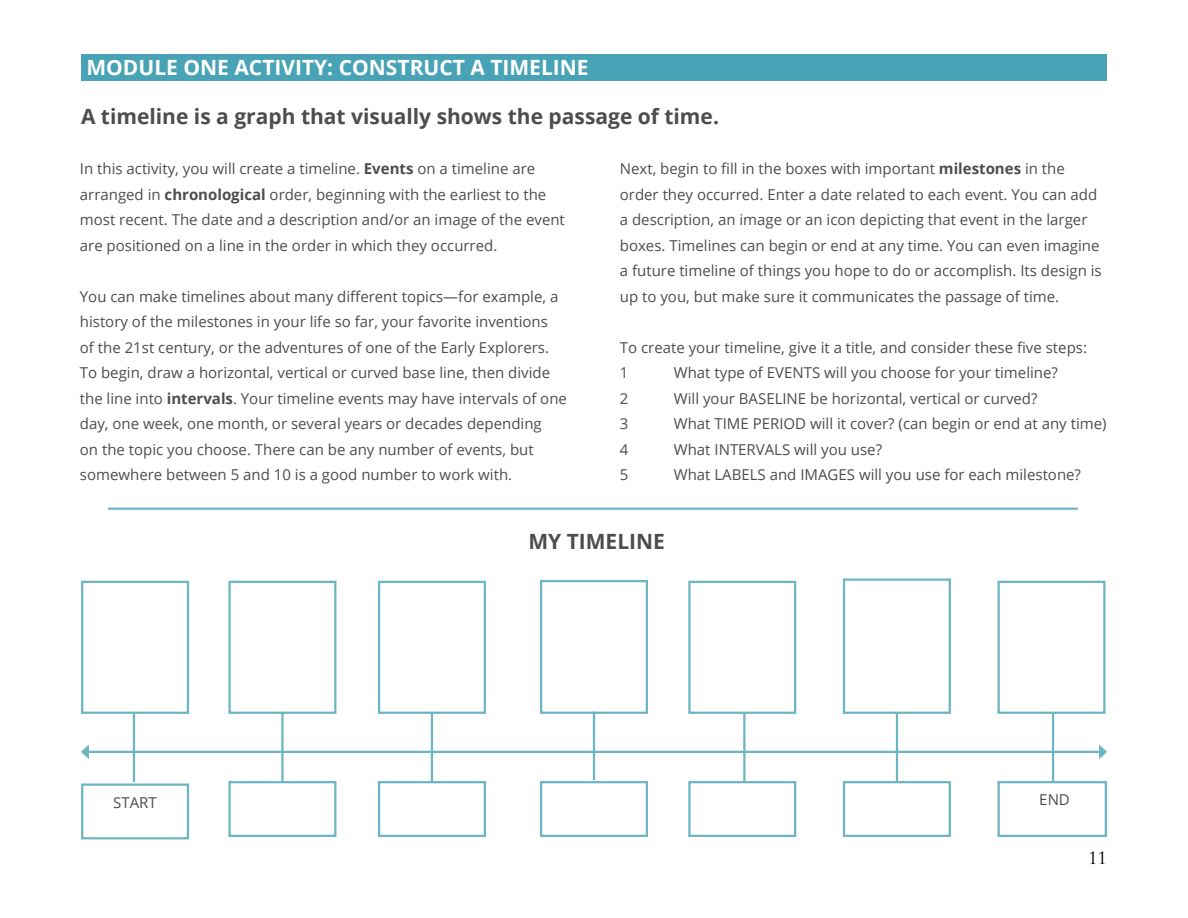
<style>
.page{position:relative;width:1188px;height:918px;background:#fff}
.page>*{position:absolute;margin:0;border:0;box-sizing:border-box;transform-origin:0 0}
.t1{font:700 21px "Open Sans";color:#4d4d4e}
.t2{font:700 21px "Open Sans";color:#fff}
.t3{font:16.5px "Trajan Pro";color:#000}
.t4{font:15px/25.5px "Open Sans";color:#4d4d4e}
.s1{font-weight:700}
</style>
<div class="page">
<div style="left:81px;top:54px;width:1026px;height:27px;background:#47a3b5"></div>
<hr style="left:87px;top:751px;width:1014px;height:2px;background:#6cb6c3">
<svg style="left:81px;top:744px;width:8px;height:15px"></svg>
<svg style="left:1099px;top:744px;width:8px;height:15px"></svg>
<hr style="left:431px;top:714px;width:2px;height:68px;background:#6cb6c3">
<hr style="left:593px;top:712px;width:2px;height:68px;background:#6cb6c3">
<hr style="left:743px;top:713px;width:3px;height:68px;background:#6cb6c3">
<hr style="left:896px;top:713px;width:2px;height:69px;background:#6cb6c3">
<hr style="left:1052px;top:713px;width:2px;height:68px;background:#6cb6c3">
<hr style="left:281px;top:713px;width:3px;height:68px;background:#6cb6c3">
<hr style="left:133px;top:714px;width:2px;height:68px;background:#6cb6c3">
<div style="left:81px;top:581px;width:108px;height:133px;border:2px solid #6cb6c3"></div>
<div style="left:228px;top:581px;width:108px;height:133px;border:2px solid #6cb6c3"></div>
<div style="left:378px;top:581px;width:108px;height:133px;border:2px solid #6cb6c3"></div>
<div style="left:540px;top:580px;width:108px;height:134px;border:2px solid #6cb6c3"></div>
<div style="left:688px;top:581px;width:108px;height:133px;border:2px solid #6cb6c3"></div>
<div style="left:843px;top:578px;width:108px;height:136px;border:2px solid #6cb6c3"></div>
<div style="left:998px;top:581px;width:108px;height:133px;border:2px solid #6cb6c3"></div>
<div style="left:81px;top:784px;width:108px;height:55px;border:2px solid #6cb6c3"></div>
<div style="left:228px;top:781px;width:108px;height:56px;border:2px solid #6cb6c3"></div>
<div style="left:378px;top:781px;width:108px;height:56px;border:2px solid #6cb6c3"></div>
<div style="left:540px;top:781px;width:108px;height:56px;border:2px solid #6cb6c3"></div>
<div style="left:688px;top:781px;width:108px;height:56px;border:2px solid #6cb6c3"></div>
<div style="left:843px;top:781px;width:108px;height:56px;border:2px solid #6cb6c3"></div>
<div style="left:998px;top:781px;width:109px;height:56px;border:2px solid #6cb6c3"></div>
<hr style="left:108px;top:508px;width:970px;height:2px;background:#6cb6c3">
<h1 class="t2" style="left:86px;top:52px;width:504px">MODULE ONE ACTIVITY: CONSTRUCT A TIMELINE</h1>
<h1 class="t1" style="left:81px;top:102px;width:640px">A timeline is a graph that visually shows the passage of time.</h1>
<p class="t4" style="left:80px;top:156px;width:487px">In this activity, you will create a timeline. <span class="s1">Events</span> on a timeline are arranged in <span class="s1">chronological</span> order, beginning with the earliest to the most recent. The date and a description and/or an image of the event are positioned on a line in the order in which they occurred.</p>
<p class="t4" style="left:80px;top:283px;width:489px">You can make timelines about many different topics—for example, a history of the milestones in your life so far, your favorite inventions<br>of the 21st century, or the adventures of one of the Early Explorers.<br>To begin, draw a horizontal, vertical or curved base line, then divide the line into <span class="s1">intervals</span>. Your timeline events may have intervals of one day, one week, one month, or several years or decades depending<br>on the topic you choose. There can be any number of events, but somewhere between 5 and 10 is a good number to work with.</p>
<p class="t4" style="left:620px;top:156px;width:483px">Next, begin to fill in the boxes with important <span class="s1">milestones</span> in the order they occurred. Enter a date related to each event. You can add a description, an image or an icon depicting that event in the larger boxes. Timelines can begin or end at any time. You can even imagine a future timeline of things you hope to do or accomplish. Its design is up to you, but make sure it communicates the passage of time.</p>
<p class="t4" style="left:620px;top:334px;width:469px">To create your timeline, give it a title, and consider these five steps:<br>1</p>
<p class="t4" style="left:674px;top:360px;width:386px">What type of EVENTS will you choose for your timeline?</p>
<p class="t4" style="left:620px;top:385px;width:10px">2</p>
<p class="t4" style="left:674px;top:385px;width:365px">Will your BASELINE be horizontal, vertical or curved?</p>
<p class="t4" style="left:620px;top:411px;width:10px">3</p>
<p class="t4" style="left:674px;top:411px;width:434px">What TIME PERIOD will it cover? (can begin or end at any time)</p>
<p class="t4" style="left:620px;top:436px;width:10px">4</p>
<p class="t4" style="left:674px;top:436px;width:210px">What INTERVALS will you use?</p>
<p class="t4" style="left:620px;top:462px;width:10px">5</p>
<p class="t4" style="left:674px;top:462px;width:409px">What LABELS and IMAGES will you use for each milestone?</p>
<h1 class="t1" style="left:528px;top:526px;width:138px">MY TIMELINE</h1>
<p class="t4" style="left:113px;top:789px;width:45px">START</p>
<p class="t4" style="left:1039px;top:787px;width:32px">END</p>
<p class="t3" style="left:1088px;top:847px;width:20px">11</p>
</div>
